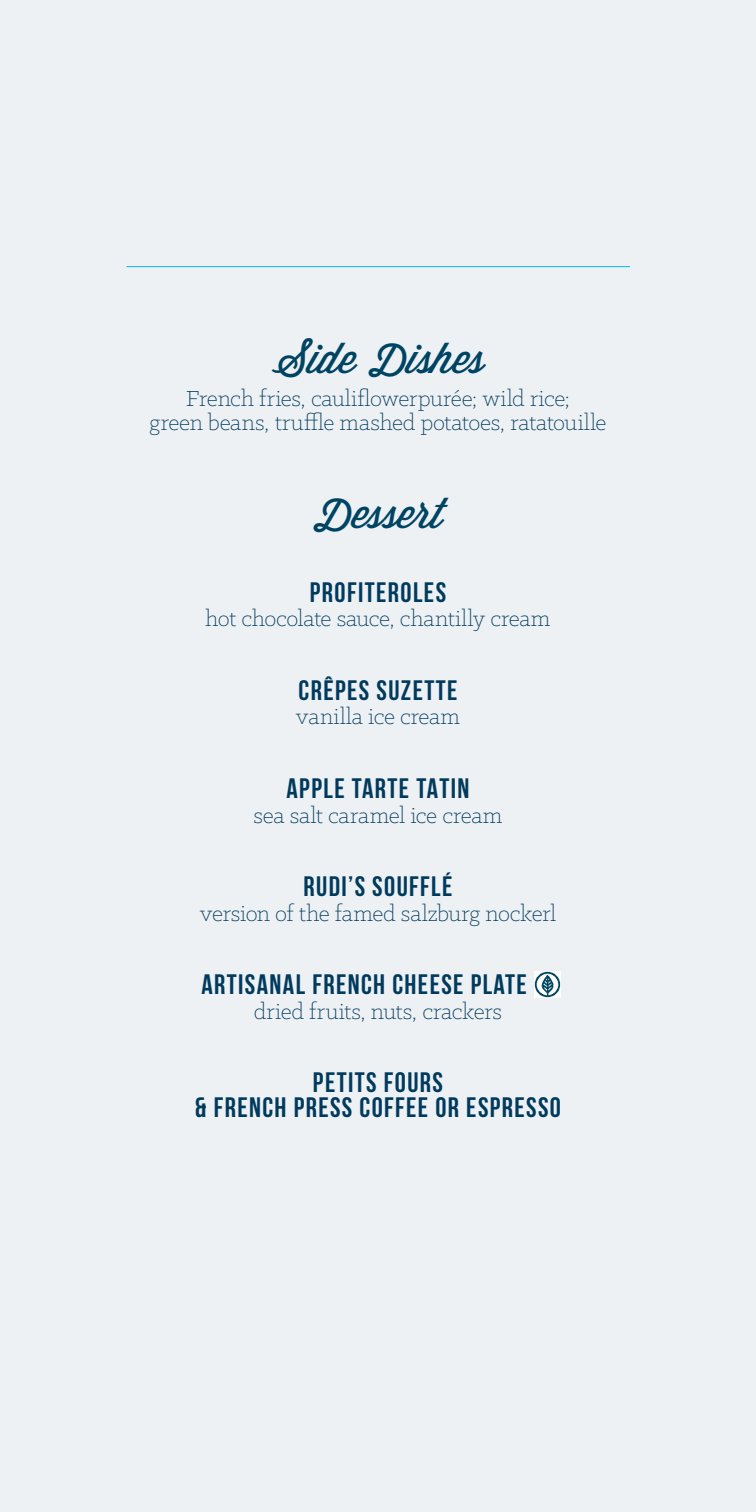
<style>
.page{position:relative;width:756px;height:1512px;background:#eef1f4}
.page>*{position:absolute;margin:0;border:0;box-sizing:border-box;transform-origin:0 0}
.t1{font:42px "Wisdom Script";color:#004464}
.t2{font:700 28px/24.5px "Bebas Neue";letter-spacing:.05em;color:#003a5d;text-align:center}
.t3{font:300 24.5px/24.5px "Klinic Slab";letter-spacing:-.01em;color:#003a5d;text-align:center}
</style>
<div class="page">
<hr style="left:126px;top:266px;width:504px;height:1px;background:#00b4e3">
<img style="left:534px;top:971px;width:26px;height:26px">
<h1 class="t1" style="left:271px;top:325px;width:215px">Side Dishes</h1>
<p class="t3" style="left:150px;top:385px;width:458px">French fries, cauliflowerpurée; wild rice;<br>green beans, truffle mashed potatoes, ratatouille</p>
<h1 class="t1" style="left:313px;top:481px;width:131px">Dessert</h1>
<p class="t2" style="left:310px;top:580px;width:138px">PROFITEROLES</p>
<p class="t3" style="left:206px;top:606px;width:346px">hot chocolate sauce, chantilly cream</p>
<p class="t2" style="left:299px;top:678px;width:160px">CRÊPES SUZETTE</p>
<p class="t3" style="left:296px;top:704px;width:166px">vanilla ice cream</p>
<p class="t2" style="left:286px;top:776px;width:185px">APPLE TARTE TATIN</p>
<p class="t3" style="left:254px;top:802px;width:250px">sea salt caramel ice cream</p>
<p class="t2" style="left:304px;top:874px;width:150px">RUDI’S SOUFFLÉ</p>
<p class="t3" style="left:200px;top:900px;width:358px">version of the famed salzburg nockerl</p>
<p class="t2" style="left:201px;top:972px;width:327px">ARTISANAL FRENCH CHEESE PLATE</p>
<p class="t3" style="left:254px;top:998px;width:250px">dried fruits, nuts, crackers</p>
<p class="t2" style="left:195px;top:1070px;width:368px">PETITS FOURS<br>&amp; FRENCH PRESS COFFEE OR ESPRESSO</p>
</div>
